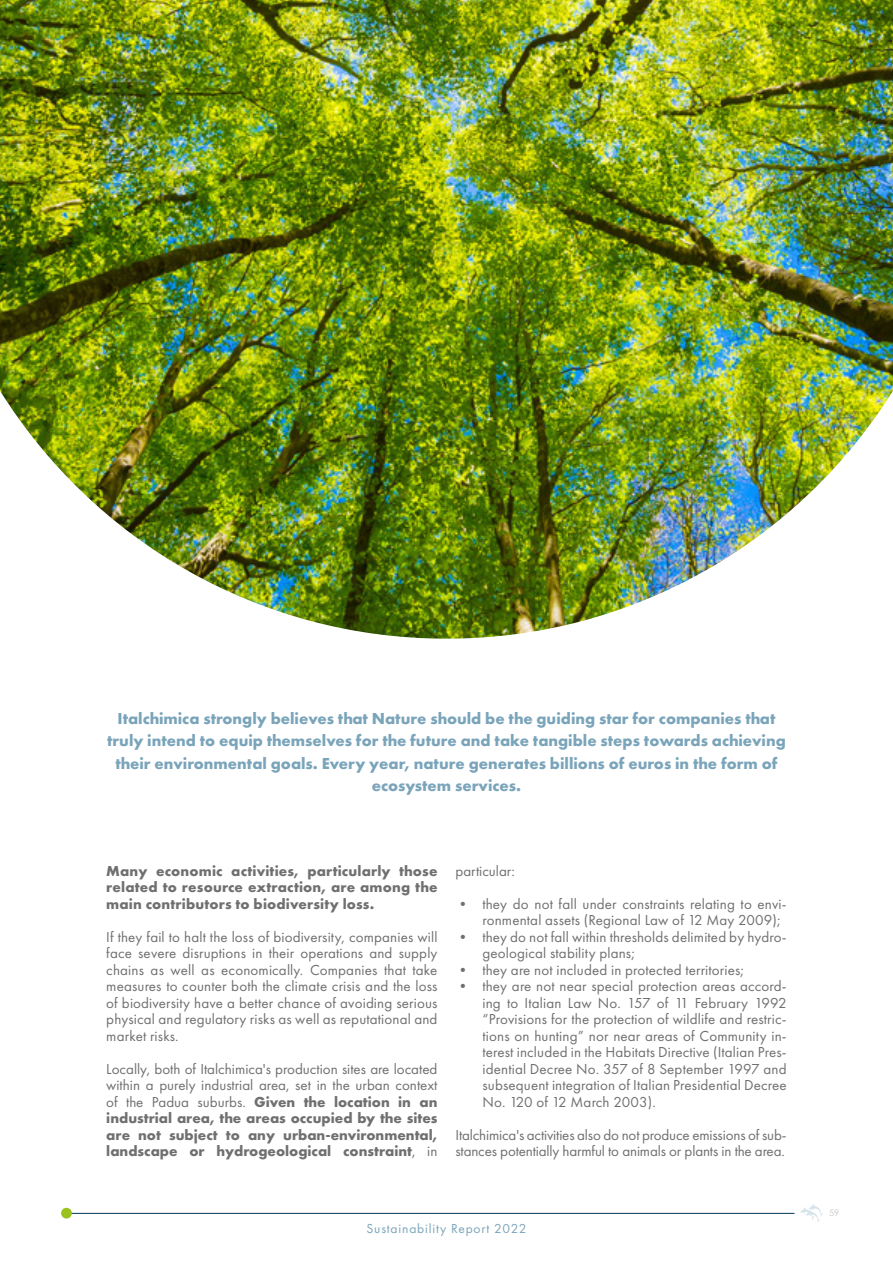
<style>
.page{position:relative;width:893px;height:1263px;background:#fff}
.page>*{position:absolute;margin:0;border:0;box-sizing:border-box;transform-origin:0 0}
.t1{font:700 16.5px/22.5px "Futura PT";color:#7aa4ba;text-align:center}
.t2{font:15px/16.5px "Futura PT";letter-spacing:.01em;color:#706f6f;text-align:justify}
.t3{font:700 15px/16.5px "Futura PT";color:#706f6f;text-align:justify}
.t4{font:15px/16.5px "Futura PT";letter-spacing:-.01em;color:#706f6f}
.t5{font:13.5px "Futura PT";letter-spacing:.06em;color:#7aa4ba}
.t6{font:9px "Century Gothic";color:#c6c6c6}
.s1{font-weight:400}
</style>
<div class="page">
<svg style="left:800px;top:1204px;width:23px;height:18px"></svg>
<hr style="left:67px;top:1213px;width:727px;height:1px;background:#00395b">
<div style="left:61px;top:1208px;width:11px;height:10px;background:#9ac21c;border-radius:50%"></div>
<img style="left:0;top:0;width:893px;height:639px">
<p class="t1" style="left:107px;top:707px;width:680px">Italchimica strongly believes that Nature should be the guiding star for companies that truly intend to equip themselves for the future and take tangible steps towards achieving their environmental goals. Every year, nature generates billions of euros in the form of ecosystem services.</p>
<p class="t3" style="left:106px;top:862px;width:333px">Many economic activities, particularly those related to resource extraction, are among the main contributors to biodiversity loss.</p>
<p class="t2" style="left:106px;top:928px;width:333px">If they fail to halt the loss of biodiversity, companies will face severe disruptions in their operations and supply chains as well as economically. Companies that take measures to counter both the climate crisis and the loss of biodiversity have a better chance of avoiding serious physical and regulatory risks as well as reputational and market risks.</p>
<p class="t3" style="left:106px;top:1060px;width:333px"><span class="s1">Locally, both of Italchimica's production sites are located within a purely industrial area, set in the urban context of the Padua suburbs.</span> Given the location in an industrial area, the areas occupied by the sites are not subject to any urban-environmental, landscape or hydrogeological constraint<span class="s1">, in</span></p>
<p class="t2" style="left:455px;top:862px;width:61px">particular:</p>
<p class="t2" style="left:482px;top:895px;width:306px;text-indent:-27px">• they do not fall under constraints relating to envi&shy;ronmental assets (Regional Law of 12 May 2009);</p>
<p class="t2" style="left:482px;top:928px;width:306px;text-indent:-27px">• they do not fall within thresholds delimited by hydro&shy;geological stability plans;</p>
<p class="t2" style="left:455px;top:961px;width:290px">• they are not included in protected territories;</p>
<p class="t2" style="left:482px;top:978px;width:306px;text-indent:-27px">• they are not near special protection areas accord&shy;ing to Italian Law No. 157 of 11 February 1992 “Provisions for the protection of wildlife and restric&shy;tions on hunting” nor near areas of Community in&shy;terest included in the Habitats Directive (Italian Pres&shy;idential Decree No. 357 of 8 September 1997 and subsequent integration of Italian Presidential Decree No. 120 of 12 March 2003).</p>
<p class="t4" style="left:455px;top:1126px;width:333px">Italchimica's activities also do not produce emissions of sub&shy;stances potentially harmful to animals or plants in the area.</p>
<p class="t5" style="left:366px;top:1221px;width:162px">Sustainability Report 2022</p>
<p class="t6" style="left:829px;top:1206px;width:11px">59</p>
</div>
